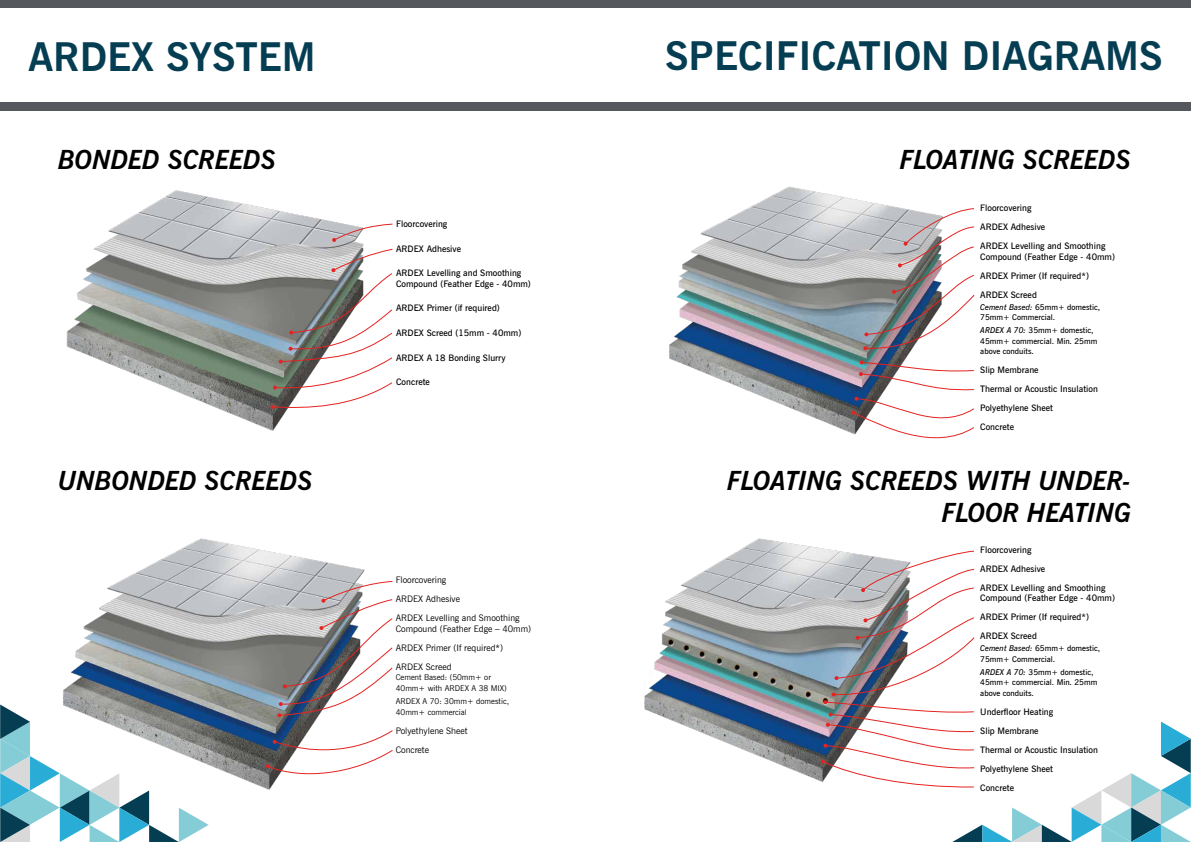
<style>
.page{position:relative;width:1191px;height:842px;background:#fff}
.page>*{position:absolute;margin:0;border:0;box-sizing:border-box;transform-origin:0 0}
.t1{font:700 40px "News Gothic BT";color:#053d52}
.t2{font:italic 700 26px/31.2px "News Gothic BT";color:#000;text-align:right}
.t3{font:600 9px/19px "News Gothic BT";color:#000}
.t4{font:9px/19px "News Gothic BT";color:#000}
.t5{font:600 8px/10.5px "News Gothic BT";color:#000}
.t6{font:8px/10.5px "News Gothic BT";color:#000}
.s1{font-style:italic}
</style>
<div class="page">
<div style="left:0;top:0;width:1191px;height:111px;background:#55585c"></div>
<div style="left:0;top:9px;width:1191px;height:93px;background:#fff"></div>
<svg style="left:0;top:704px;width:209px;height:138px"></svg>
<img style="left:62px;top:538px;width:303px;height:252px">
<img style="left:669px;top:186px;width:243px;height:247px">
<img style="left:644px;top:538px;width:187px;height:244px">
<img style="left:66px;top:190px;width:298px;height:241px">
<svg style="left:332px;top:223px;width:61px;height:19px"></svg>
<svg style="left:266px;top:729px;width:127px;height:51px"></svg>
<svg style="left:851px;top:360px;width:123px;height:79px"></svg>
<svg style="left:270px;top:248px;width:123px;height:161px"></svg>
<img style="left:863px;top:208px;width:112px;height:142px">
<svg style="left:821px;top:550px;width:369px;height:292px"></svg>
<img style="left:277px;top:580px;width:116px;height:137px">
<h1 class="t1" style="left:28px;top:33px;width:289px">ARDEX SYSTEM</h1>
<h1 class="t1" style="left:665px;top:32px;width:499px">SPECIFICATION DIAGRAMS</h1>
<h2 class="t2" style="left:58px;top:144px;width:219px">BONDED SCREEDS</h2>
<h2 class="t2" style="left:58px;top:465px;width:256px">UNBONDED SCREEDS</h2>
<p class="t3" style="left:396px;top:214px;width:53px">Floorcovering</p>
<p class="t3" style="left:396px;top:239px;width:67px">ARDEX Adhesive</p>
<p class="t3" style="left:396px;top:268px;width:136px;line-height:10.5px">ARDEX Levelling and Smoothing<br>Compound (Feather Edge - 40mm)</p>
<p class="t3" style="left:396px;top:299px;width:105px">ARDEX Primer (if required)</p>
<p class="t3" style="left:396px;top:323px;width:127px">ARDEX Screed (15mm - 40mm)</p>
<p class="t3" style="left:396px;top:348px;width:111px">ARDEX A 18 Bonding Slurry</p>
<p class="t3" style="left:396px;top:373px;width:35px">Concrete</p>
<p class="t4" style="left:396px;top:570px;width:125px">Floorcovering<br>ARDEX Adhesive<br>ARDEX Levelling and Smoothing</p>
<p class="t4" style="left:396px;top:619px;width:137px">Compound (Feather Edge – 40mm)<br>ARDEX Primer (If required*)<br>ARDEX Screed</p>
<p class="t6" style="left:396px;top:672px;width:113px">Cement Based: (50mm+ or<br>40mm+ with ARDEX A 38 MIX)</p>
<p class="t6" style="left:396px;top:696px;width:115px">ARDEX A 70: 30mm+ domestic,<br>40mm+ commercial</p>
<p class="t4" style="left:396px;top:721px;width:73px">Polyethylene Sheet<br>Concrete</p>
<h2 class="t2" style="left:899px;top:144px;width:233px">FLOATING SCREEDS</h2>
<p class="t3" style="left:980px;top:198px;width:127px">Floorcovering<br>ARDEX Adhesive<br>ARDEX Levelling and Smoothing</p>
<p class="t3" style="left:980px;top:247px;width:136px">Compound (Feather Edge - 40mm)<br>ARDEX Primer (If required*)<br>ARDEX Screed</p>
<p class="t5" style="left:980px;top:302px;width:121px"><span class="s1">Cement Based:</span> 65mm+ domestic,<br>75mm+ Commercial.</p>
<p class="t5" style="left:980px;top:325px;width:119px"><span class="s1">ARDEX A 70:</span> 35mm+ domestic,<br>45mm+ commercial. Min. 25mm above conduits.</p>
<p class="t3" style="left:980px;top:360px;width:119px">Slip Membrane<br>Thermal or Acoustic Insulation<br>Polyethylene Sheet<br>Concrete</p>
<h2 class="t2" style="left:727px;top:465px;width:406px">FLOATING SCREEDS WITH UNDER-<br>FLOOR HEATING</h2>
<p class="t3" style="left:980px;top:540px;width:127px">Floorcovering<br>ARDEX Adhesive<br>ARDEX Levelling and Smoothing</p>
<p class="t3" style="left:980px;top:589px;width:136px">Compound (Feather Edge - 40mm)<br>ARDEX Primer (If required*)<br>ARDEX Screed</p>
<p class="t5" style="left:980px;top:643px;width:121px"><span class="s1">Cement Based:</span> 65mm+ domestic,<br>75mm+ Commercial.</p>
<p class="t5" style="left:980px;top:667px;width:119px"><span class="s1">ARDEX A 70:</span> 35mm+ domestic,<br>45mm+ commercial. Min. 25mm above conduits.</p>
<p class="t3" style="left:980px;top:702px;width:119px">Underfloor Heating<br>Slip Membrane<br>Thermal or Acoustic Insulation<br>Polyethylene Sheet<br>Concrete</p>
</div>
